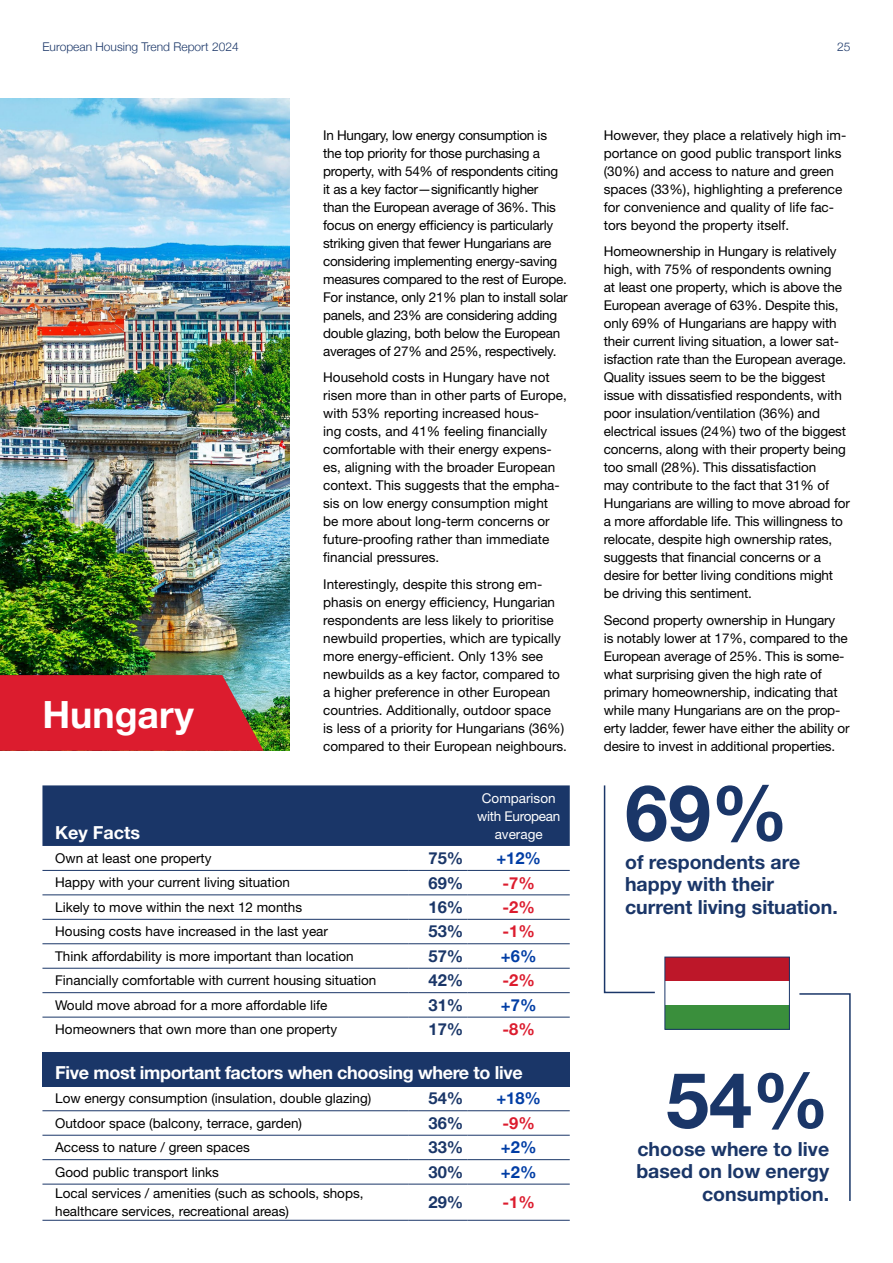
<style>
.page{position:relative;width:893px;height:1263px;background:#fff}
.page>*{position:absolute;margin:0;border:0;box-sizing:border-box;transform-origin:0 0}
.t1{font:700 77.25px "Helvetica Neue LT Std";color:#1a3668}
.t2{font:700 37.5px "Helvetica Neue LTW1 G";color:#fff}
.t3{font:700 19.5px/22.5px "Helvetica Neue LT Std";color:#1a3668}
.t4{font:700 18px "Helvetica Neue LT Std";letter-spacing:-.02em;color:#fff}
.t5{font:700 18px "Helvetica Neue LT Std";color:#fff}
.t6{font:700 16.5px "Helvetica Neue LTW1 G";color:#1a3668}
.t7{font:700 16.5px "Helvetica Neue LTW1 G";color:#dc1c2e}
.t8{font:700 16.5px "Helvetica Neue LTW1 G";color:#003da5}
.t9{font:13.5px/18px "Helvetica Neue LT Std";letter-spacing:-.01em;color:#000}
.t10{font:13.5px/18px "Helvetica Neue LT Std";color:#fff;text-align:center}
.t11{font:300 12px "Helvetica Neue LTW1 G";color:#1a3668}
</style>
<div class="page">
<img style="left:0;top:98px;width:289px;height:653px">
<svg style="left:0;top:675px;width:264px;height:76px;background:#d22836"></svg>
<div style="left:42px;top:785px;width:528px;height:61px;background:#1a3668"></div>
<div style="left:42px;top:1052px;width:528px;height:34px;background:#1a3668"></div>
<hr style="left:42px;top:870px;width:366px;height:1px;background:#1a3668">
<hr style="left:408px;top:870px;width:60px;height:1px;background:#1a3668">
<hr style="left:468px;top:870px;width:102px;height:1px;background:#1a3668">
<hr style="left:42px;top:895px;width:366px;height:1px;background:#1a3668">
<hr style="left:408px;top:895px;width:60px;height:1px;background:#1a3668">
<hr style="left:468px;top:895px;width:102px;height:1px;background:#1a3668">
<hr style="left:42px;top:919px;width:366px;height:1px;background:#1a3668">
<hr style="left:408px;top:919px;width:60px;height:1px;background:#1a3668">
<hr style="left:468px;top:919px;width:102px;height:1px;background:#1a3668">
<hr style="left:42px;top:943px;width:366px;height:1px;background:#1a3668">
<hr style="left:408px;top:943px;width:60px;height:1px;background:#1a3668">
<hr style="left:468px;top:943px;width:102px;height:1px;background:#1a3668">
<hr style="left:42px;top:968px;width:366px;height:1px;background:#1a3668">
<hr style="left:408px;top:968px;width:60px;height:1px;background:#1a3668">
<hr style="left:468px;top:968px;width:102px;height:1px;background:#1a3668">
<hr style="left:42px;top:992px;width:366px;height:1px;background:#1a3668">
<hr style="left:408px;top:992px;width:60px;height:1px;background:#1a3668">
<hr style="left:468px;top:992px;width:102px;height:1px;background:#1a3668">
<hr style="left:42px;top:1017px;width:366px;height:1px;background:#1a3668">
<hr style="left:408px;top:1017px;width:60px;height:1px;background:#1a3668">
<hr style="left:468px;top:1017px;width:102px;height:1px;background:#1a3668">
<hr style="left:42px;top:1110px;width:366px;height:1px;background:#1a3668">
<hr style="left:408px;top:1110px;width:60px;height:1px;background:#1a3668">
<hr style="left:468px;top:1110px;width:102px;height:1px;background:#1a3668">
<hr style="left:42px;top:1135px;width:366px;height:1px;background:#1a3668">
<hr style="left:408px;top:1135px;width:60px;height:1px;background:#1a3668">
<hr style="left:468px;top:1135px;width:102px;height:1px;background:#1a3668">
<hr style="left:42px;top:1159px;width:366px;height:1px;background:#1a3668">
<hr style="left:408px;top:1159px;width:60px;height:1px;background:#1a3668">
<hr style="left:468px;top:1159px;width:102px;height:1px;background:#1a3668">
<hr style="left:42px;top:1184px;width:366px;height:1px;background:#1a3668">
<hr style="left:408px;top:1184px;width:60px;height:1px;background:#1a3668">
<hr style="left:468px;top:1184px;width:102px;height:1px;background:#1a3668">
<hr style="left:42px;top:1220px;width:366px;height:1px;background:#1a3668">
<hr style="left:408px;top:1220px;width:60px;height:1px;background:#1a3668">
<hr style="left:468px;top:1220px;width:102px;height:1px;background:#1a3668">
<svg style="left:603px;top:785px;width:52px;height:209px"></svg>
<svg style="left:799px;top:993px;width:52px;height:208px"></svg>
<div style="left:665px;top:957px;width:124px;height:72px;background:#bd1729"></div>
<div style="left:665px;top:981px;width:124px;height:48px;background:#fff"></div>
<div style="left:665px;top:1005px;width:124px;height:24px;background:#3a8f3c"></div>
<p class="t11" style="left:42px;top:39px;width:198px">European Housing Trend Report 2024</p>
<p class="t11" style="left:837px;top:39px;width:15px">25</p>
<h2 class="t2" style="left:42px;top:692px;width:153px">Hungary</h2>
<h3 class="t5" style="left:55px;top:821px;width:87px">Key Facts</h3>
<p class="t9" style="left:323px;top:126px;width:246px">In Hungary, low energy consumption is the top priority for those purchasing a property, with 54% of respondents citing it as a key factor—significantly higher<br>than the European average of 36%. This focus on energy efficiency is particularly striking given that fewer Hungarians are considering implementing energy-saving measures compared to the rest of Europe.<br>For instance, only 21% plan to install solar panels, and 23% are considering adding double glazing, both below the European averages of 27% and 25%, respectively.</p>
<p class="t9" style="left:323px;top:368px;width:245px">Household costs in Hungary have not risen more than in other parts of Europe, with 53% reporting increased hous-<br>ing costs, and 41% feeling financially comfortable with their energy expens&shy;es, aligning with the broader European context. This suggests that the empha&shy;sis on low energy consumption might<br>be more about long-term concerns or future-proofing rather than immediate financial pressures.</p>
<p class="t9" style="left:323px;top:575px;width:245px">Interestingly, despite this strong em&shy;phasis on energy efficiency, Hungarian respondents are less likely to prioritise newbuild properties, which are typically more energy-efficient. Only 13% see newbuilds as a key factor, compared to a higher preference in other European countries. Additionally, outdoor space<br>is less of a priority for Hungarians (36%) compared to their European neighbours.</p>
<p class="t10" style="left:477px;top:788px;width:85px">Comparison with European average</p>
<p class="t9" style="left:55px;top:849px;width:158px">Own at least one property</p>
<p class="t6" style="left:429px;top:848px;width:36px">75%</p>
<p class="t8" style="left:496px;top:848px;width:46px">+12%</p>
<p class="t9" style="left:55px;top:873px;width:236px">Happy with your current living situation</p>
<p class="t6" style="left:429px;top:872px;width:36px">69%</p>
<p class="t7" style="left:503px;top:872px;width:34px">-7%</p>
<p class="t9" style="left:55px;top:898px;width:248px">Likely to move within the next 12 months</p>
<p class="t6" style="left:429px;top:897px;width:36px">16%</p>
<p class="t7" style="left:503px;top:897px;width:34px">-2%</p>
<p class="t9" style="left:55px;top:922px;width:274px">Housing costs have increased in the last year</p>
<p class="t6" style="left:429px;top:921px;width:36px">53%</p>
<p class="t7" style="left:503px;top:921px;width:34px">-1%</p>
<p class="t9" style="left:55px;top:947px;width:300px">Think affordability is more important than location</p>
<p class="t6" style="left:429px;top:946px;width:36px">57%</p>
<p class="t8" style="left:501px;top:946px;width:37px">+6%</p>
<p class="t9" style="left:55px;top:971px;width:323px">Financially comfortable with current housing situation</p>
<p class="t6" style="left:429px;top:970px;width:36px">42%</p>
<p class="t7" style="left:503px;top:970px;width:34px">-2%</p>
<p class="t9" style="left:55px;top:996px;width:274px">Would move abroad for a more affordable life</p>
<p class="t6" style="left:429px;top:995px;width:36px">31%</p>
<p class="t8" style="left:501px;top:995px;width:37px">+7%</p>
<p class="t9" style="left:55px;top:1020px;width:284px">Homeowners that own more than one property</p>
<p class="t6" style="left:429px;top:1019px;width:36px">17%</p>
<p class="t7" style="left:503px;top:1019px;width:34px">-8%</p>
<h3 class="t4" style="left:55px;top:1061px;width:469px">Five most important factors when choosing where to live</h3>
<p class="t9" style="left:55px;top:1089px;width:318px">Low energy consumption (insulation, double glazing)</p>
<p class="t6" style="left:429px;top:1088px;width:36px">54%</p>
<p class="t8" style="left:496px;top:1088px;width:46px">+18%</p>
<p class="t9" style="left:55px;top:1114px;width:248px">Outdoor space (balcony, terrace, garden)</p>
<p class="t6" style="left:429px;top:1113px;width:36px">36%</p>
<p class="t7" style="left:503px;top:1113px;width:34px">-9%</p>
<p class="t9" style="left:55px;top:1138px;width:196px">Access to nature / green spaces</p>
<p class="t6" style="left:429px;top:1137px;width:36px">33%</p>
<p class="t8" style="left:501px;top:1137px;width:37px">+2%</p>
<p class="t9" style="left:55px;top:1163px;width:165px">Good public transport links</p>
<p class="t6" style="left:429px;top:1162px;width:36px">30%</p>
<p class="t8" style="left:501px;top:1162px;width:37px">+2%</p>
<p class="t9" style="left:55px;top:1184px;width:310px">Local services / amenities (such as schools, shops, healthcare services, recreational areas)</p>
<p class="t6" style="left:429px;top:1192px;width:36px">29%</p>
<p class="t7" style="left:503px;top:1192px;width:34px">-1%</p>
<p class="t9" style="left:604px;top:126px;width:244px">However, they place a relatively high im&shy;portance on good public transport links (30%) and access to nature and green spaces (33%), highlighting a preference for convenience and quality of life fac&shy;tors beyond the property itself.</p>
<p class="t9" style="left:604px;top:242px;width:248px">Homeownership in Hungary is relatively high, with 75% of respondents owning<br>at least one property, which is above the European average of 63%. Despite this, only 69% of Hungarians are happy with their current living situation, a lower sat&shy;isfaction rate than the European average.<br>Quality issues seem to be the biggest issue with dissatisfied respondents, with poor insulation/ventilation (36%) and electrical issues (24%) two of the biggest concerns, along with their property being too small (28%). This dissatisfaction<br>may contribute to the fact that 31% of Hungarians are willing to move abroad for a more affordable life. This willingness to relocate, despite high ownership rates, suggests that financial concerns or a desire for better living conditions might be driving this sentiment.</p>
<p class="t9" style="left:604px;top:610px;width:247px">Second property ownership in Hungary<br>is notably lower at 17%, compared to the European average of 25%. This is some&shy;what surprising given the high rate of primary homeownership, indicating that while many Hungarians are on the prop&shy;erty ladder, fewer have either the ability or desire to invest in additional properties.</p>
<h1 class="t1" style="left:625px;top:765px;width:165px">69%</h1>
<h3 class="t3" style="left:625px;top:850px;width:214px">of respondents are happy with their current living situation.</h3>
<h1 class="t1" style="left:666px;top:1052px;width:165px">54%</h1>
<h3 class="t3" style="left:636px;top:1137px;width:194px;text-align:right">choose where to live based on low energy consumption.</h3>
</div>
